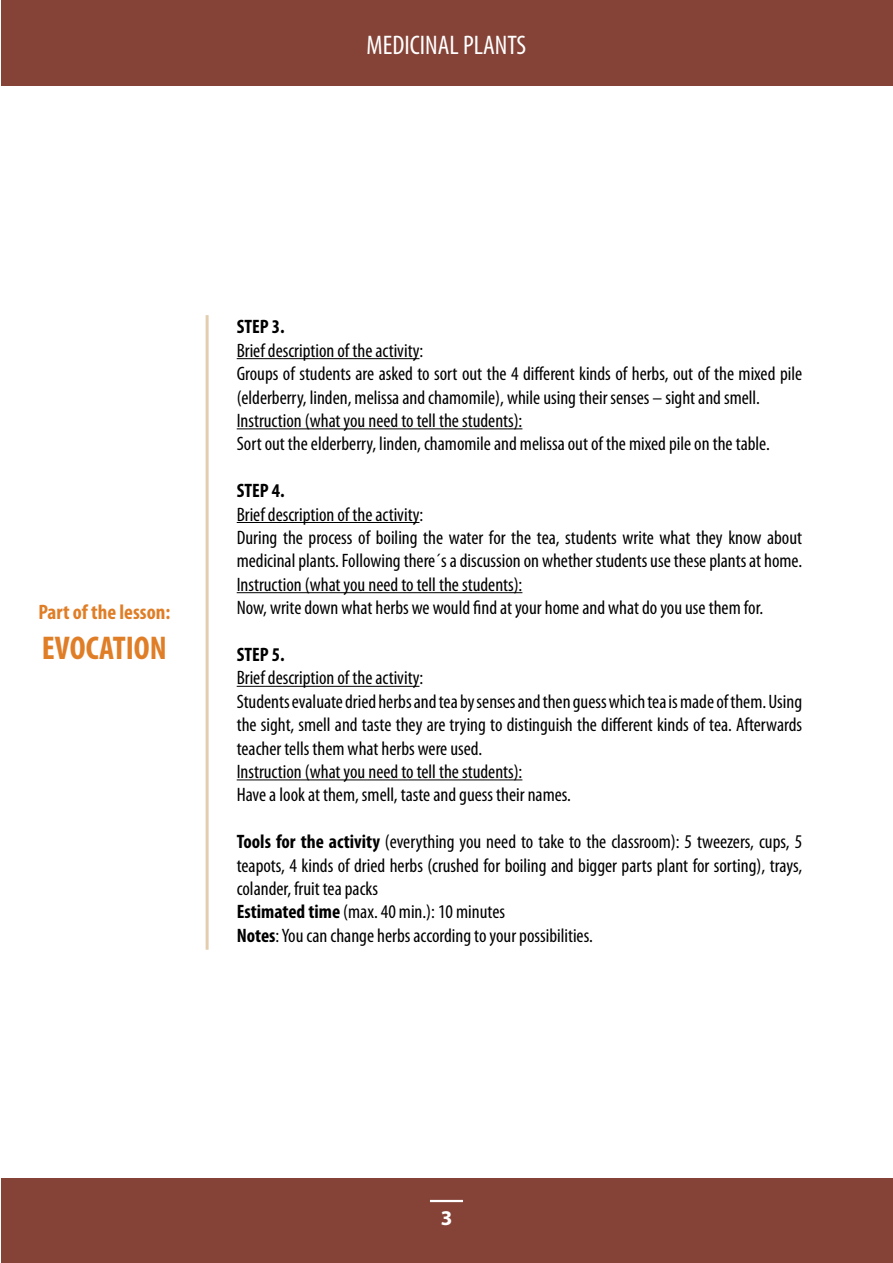
<style>
.page{position:relative;width:893px;height:1263px;background:#fff}
.page>*{position:absolute;margin:0;border:0;box-sizing:border-box;transform-origin:0 0}
.t1{font:700 condensed 33px "Myriad Pro";color:#e07e27}
.t2{font:condensed 27px "Myriad Pro";color:#fff}
.t3{font:700 condensed 21px "Myriad Pro";color:#e07e27}
.t4{font:700 21px "Myriad Pro";color:#fff}
.t5{font:condensed 19.5px/23.4px "Myriad Pro";color:#000}
.t6{font:700 condensed 19.5px "Myriad Pro";color:#000}
.s1{font-weight:700}
</style>
<div class="page">
<div style="left:1px;top:0;width:892px;height:85px;background:#854337"></div>
<div style="left:1px;top:1178px;width:892px;height:85px;background:#854337"></div>
<hr style="left:430px;top:1200px;width:33px;height:2px;background:#fff">
<hr style="left:237px;top:358px;width:182px;height:1px;background:#000">
<hr style="left:237px;top:428px;width:285px;height:1px;background:#000">
<hr style="left:237px;top:522px;width:182px;height:1px;background:#000">
<hr style="left:237px;top:592px;width:285px;height:1px;background:#000">
<hr style="left:237px;top:686px;width:182px;height:1px;background:#000">
<hr style="left:237px;top:779px;width:285px;height:1px;background:#000">
<hr style="left:206px;top:315px;width:3px;height:635px;background:#e4ccae">
<h2 class="t2" style="left:367px;top:29px;width:161px">MEDICINAL PLANTS</h2>
<p class="t3" style="left:38px;top:599px;width:133px">Part of the lesson:</p>
<h1 class="t1" style="left:42px;top:627px;width:126px">EVOCATION</h1>
<p class="t6" style="left:237px;top:315px;width:49px">STEP 3.</p>
<p class="t5" style="left:237px;top:338px;width:567px">Brief description of the activity:<br>Groups of students are asked to sort out the 4 different kinds of herbs, out of the mixed pile (elderberry, linden, melissa and chamomile), while using their senses – sight and smell.<br>Instruction (what you need to tell the students):<br>Sort out the elderberry, linden, chamomile and melissa out of the mixed pile on the table.</p>
<p class="t6" style="left:237px;top:478px;width:49px">STEP 4.</p>
<p class="t5" style="left:237px;top:502px;width:567px">Brief description of the activity:<br>During the process of boiling the water for the tea, students write what they know about medicinal plants. Following there´s a discussion on whether students use these plants at home.<br>Instruction (what you need to tell the students):<br>Now, write down what herbs we would find at your home and what do you use them for.</p>
<p class="t6" style="left:237px;top:642px;width:49px">STEP 5.</p>
<p class="t5" style="left:237px;top:666px;width:567px">Brief description of the activity:<br>Students evaluate dried herbs and tea by senses and then guess which tea is made of them. Using the sight, smell and taste they are trying to distinguish the different kinds of tea. Afterwards teacher tells them what herbs were used.<br>Instruction (what you need to tell the students):<br>Have a look at them, smell, taste and guess their names.</p>
<p class="t5" style="left:237px;top:830px;width:567px"><span class="s1">Tools for the activity</span> (everything you need to take to the classroom): 5 tweezers, cups, 5 teapots, 4 kinds of dried herbs (crushed for boiling and bigger parts plant for sorting), trays, colander, fruit tea packs<br><span class="s1">Estimated time</span> (max. 40 min.): 10 minutes<br><span class="s1">Notes</span>: You can change herbs according to your possibilities.</p>
<p class="t4" style="left:441px;top:1204px;width:13px">3</p>
</div>
